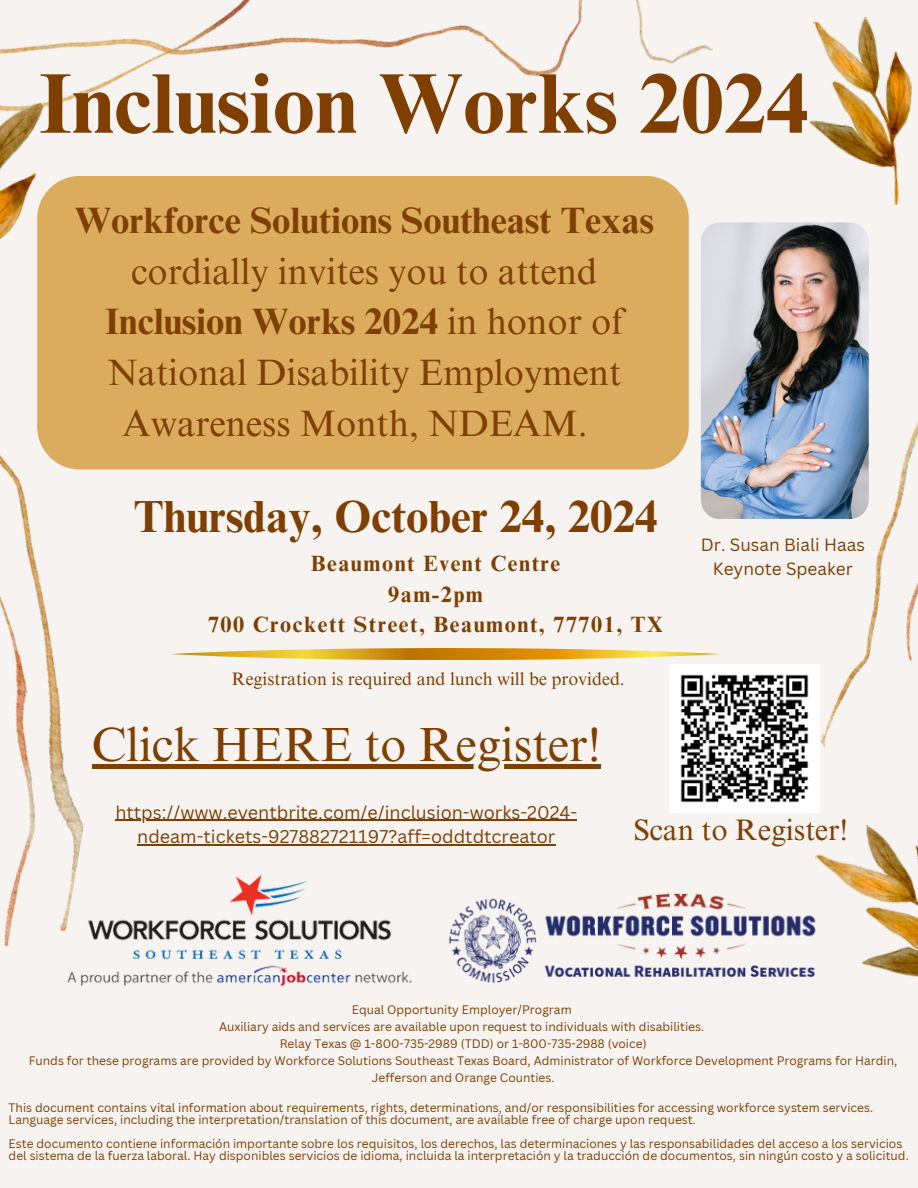
<style>
.page{position:relative;width:918px;height:1188px;background:#f6f3f1}
.page>*{position:absolute;margin:0;border:0;box-sizing:border-box;transform-origin:0 0}
.t1{font:700 84.9px "Times NRMT Pro";color:#7e3f01}
.t2{font:48px "Times NRMT Pro";color:#7e3f01}
.t3{font:700 45px "Times NRMT Pro";color:#7e3f01}
.t4{font:36.75px/50.7px "Times NRMT Pro";color:#7e3f01;text-align:center}
.t5{font:29.7px "Times NRMT Pro";color:#7e3f01}
.t6{font:700 22.2px/30.3px "Times NRMT Pro";letter-spacing:.07em;color:#7e3f01;text-align:center}
.t7{font:18px/24.8px "Canva Sans";color:#7e3f01;text-align:center}
.t8{font:18px "Times NRMT Pro";color:#7e3f01}
.t9{font:17.25px "Canva Sans";color:#7e3f01}
.t10{font:12px/12px "Canva Sans";color:#7e3f01}
.s1{font-weight:700}
</style>
<div class="page">
<img style="left:0;top:0;width:713px;height:92px">
<img style="left:815px;top:854px;width:103px;height:123px">
<img style="left:809px;top:21px;width:10px;height:110px">
<svg style="left:171px;top:648px;width:549px;height:11px"></svg>
<img style="left:170px;top:874px;width:242px;height:113px">
<img style="left:448px;top:880px;width:382px;height:103px">
<img style="left:819px;top:17px;width:99px;height:881px">
<div style="left:170px;top:176px;width:519px;height:294px;background:#dbab5e"></div>
<img style="left:0;top:176px;width:170px;height:811px">
<img style="left:701px;top:222px;width:168px;height:297px">
<img style="left:0;top:80px;width:92px;height:250px">
<img style="left:669px;top:664px;width:151px;height:149px">
<hr style="left:92px;top:765px;width:509px;height:4px;background:#7e3f01">
<hr style="left:115px;top:820px;width:462px;height:1px;background:#7e3f01">
<hr style="left:137px;top:844px;width:418px;height:2px;background:#7e3f01">
<h3 class="t1" style="left:39px;top:72px;width:771px">Inclusion Works 2024</h3>
<p class="t4" style="left:75px;top:200px;width:581px"><span class="s1">Workforce Solutions Southeast Texas </span>cordially invites you to attend<br><span class="s1">Inclusion Works 2024</span> in honor of<br>National Disability Employment<br>Awareness Month, NDEAM.</p>
<p class="t3" style="left:134px;top:500px;width:525px">Thursday, October 24, 2024</p>
<h5 class="t6" style="left:208px;top:552px;width:457px">Beaumont Event Centre<br>9am-2pm<br>700 Crockett Street, Beaumont, 77701, TX</h5>
<p class="t8" style="left:232px;top:672px;width:395px">Registration is required and lunch will be provided.</p>
<p class="t2" style="left:92px;top:727px;width:510px">Click HERE to Register!</p>
<p class="t9" style="left:701px;top:533px;width:166px">Dr. Susan Biali Haas</p>
<p class="t9" style="left:713px;top:557px;width:142px">Keynote Speaker</p>
<p class="t7" style="left:115px;top:799px;width:463px">https://www.eventbrite.com/e/inclusion-works-2024- ndeam-tickets-927882721197?aff=oddtdtcreator</p>
<p class="t5" style="left:634px;top:819px;width:216px">Scan to Register!</p>
<h4 class="t10" style="left:352px;top:1003px;width:221px">Equal Opportunity Employer/Program</h4>
<p class="t10" style="left:219px;top:1020px;width:487px">Auxiliary aids and services are available upon request to individuals with disabilities.</p>
<h2 class="t10" style="left:280px;top:1037px;width:368px">Relay Texas @ 1-800-735-2989 (TDD) or 1-800-735-2988 (voice)</h2>
<p class="t10" style="left:29px;top:1054px;width:870px">Funds for these programs are provided by Workforce Solutions Southeast Texas Board, Administrator of Workforce Development Programs for Hardin,</p>
<p class="t10" style="left:372px;top:1071px;width:184px">Jefferson and Orange Counties.</p>
<h6 class="t10" style="left:9px;top:1101px;width:866px">This document contains vital information about requirements, rights, determinations, and/or responsibilities for accessing workforce system services.<br>Language services, including the interpretation/translation of this document, are available free of charge upon request.</h6>
<p class="t10" style="left:9px;top:1137px;width:902px">Este documento contiene información importante sobre los requisitos, los derechos, las determinaciones y las responsabilidades del acceso a los servicios del sistema de la fuerza laboral. Hay disponibles servicios de idioma, incluida la interpretación y la traducción de documentos, sin ningún costo y a solicitud.</p>
</div>
